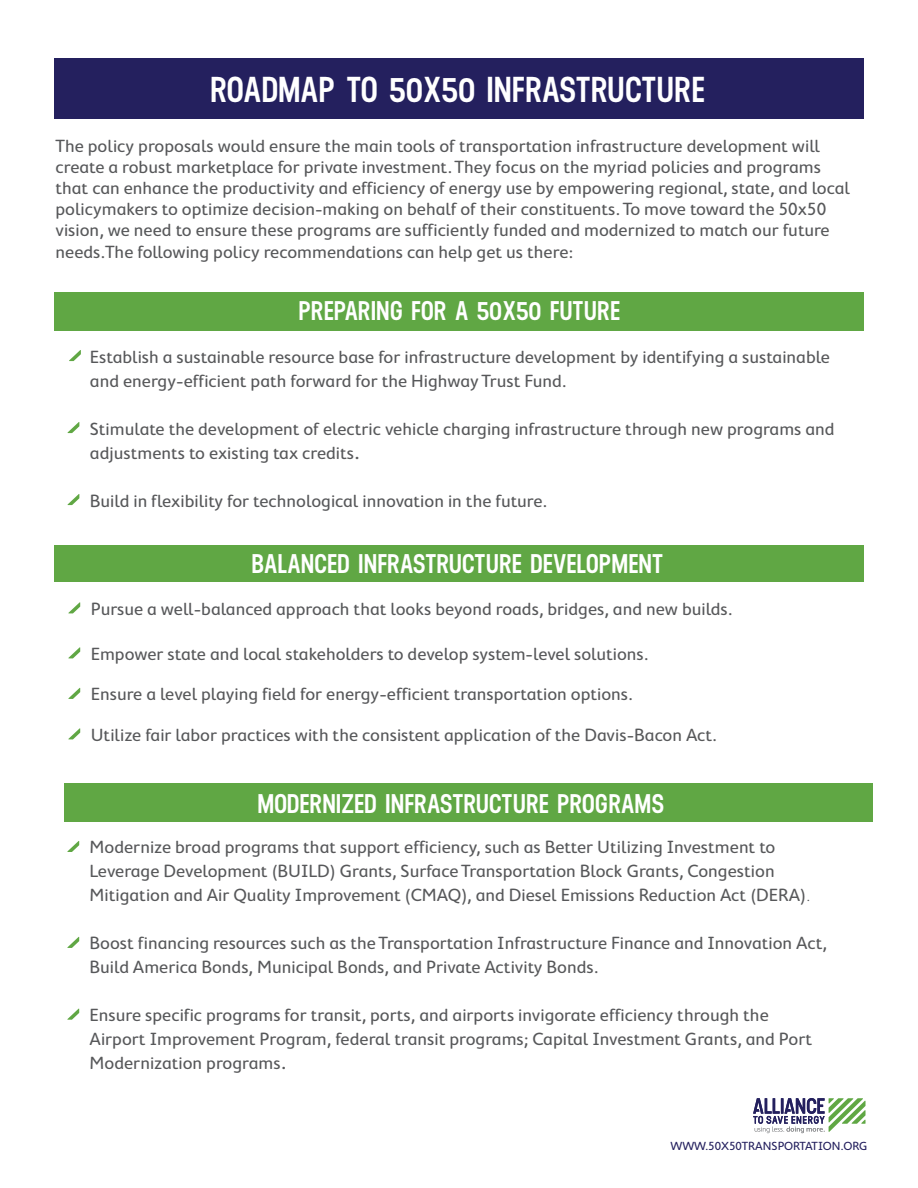
<style>
.page{position:relative;width:918px;height:1188px;background:#fff}
.page>*{position:absolute;margin:0;border:0;box-sizing:border-box;transform-origin:0 0}
.Big_Text_Silver{font:600 36px "Neusa";letter-spacing:-.01em;color:#fff}
.Big_Text_Silver-2{font:600 27px "Neusa";letter-spacing:-.01em;color:#fff}
.Big_Text_Silver-3{font:18px/24px "Cambridge Round";color:#57585a}
.Big_Text_Silver-4{font:12px "Cambridge Round";color:#24205e}
.s1{font-size:21px}
.s2{font-weight:300}
</style>
<div class="page">
<div style="left:54px;top:292px;width:810px;height:38px;background:#60a744"></div>
<svg style="left:69px;top:350px;width:12px;height:11px"></svg>
<svg style="left:67px;top:422px;width:12px;height:11px"></svg>
<svg style="left:67px;top:494px;width:12px;height:11px"></svg>
<svg style="left:67px;top:937px;width:12px;height:11px"></svg>
<svg style="left:67px;top:841px;width:12px;height:11px"></svg>
<svg style="left:67px;top:1008px;width:12px;height:12px"></svg>
<div style="left:64px;top:784px;width:808px;height:38px;background:#60a744"></div>
<div style="left:54px;top:545px;width:810px;height:37px;background:#60a744"></div>
<svg style="left:68px;top:602px;width:12px;height:11px"></svg>
<svg style="left:68px;top:647px;width:12px;height:11px"></svg>
<svg style="left:68px;top:728px;width:12px;height:11px"></svg>
<svg style="left:68px;top:688px;width:12px;height:11px"></svg>
<div style="left:54px;top:58px;width:810px;height:61px;background:#24205e"></div>
<svg style="left:753px;top:1098px;width:113px;height:35px"></svg>
<p class="Big_Text_Silver" style="left:210px;top:65px;width:496px">ROADMAP TO 50X50 INFRASTRUCTURE</p>
<p class="Big_Text_Silver-3" style="left:56px;top:135px;width:796px;line-height:21.3px">The policy proposals would ensure the main tools of transportation infrastructure development will create a robust marketplace for private investment. They focus on the myriad policies and programs that can enhance the productivity and efficiency of energy use by empowering regional, state, and local policymakers to optimize decision-making on behalf of their constituents. To move toward the 50x50 vision, we need to ensure these programs are sufficiently funded and modernized to match our future needs.The following policy recommendations can help get us there:</p>
<p class="Big_Text_Silver-2" style="left:299px;top:293px;width:323px">PREPARING FOR A 50X50 FUTURE</p>
<p class="Big_Text_Silver-3" style="left:90px;top:345px;width:742px">Establish a sustainable resource base for infrastructure development by identifying a sustainable and energy-efficient path forward for the Highway Trust Fund.</p>
<p class="Big_Text_Silver-3" style="left:90px;top:417px;width:746px">Stimulate the development of electric vehicle charging infrastructure through new programs and adjustments to existing tax credits<span class="s1">.</span></p>
<p class="Big_Text_Silver-3" style="left:90px;top:489px;width:459px">Build in flexibility for technological innovation in the future.</p>
<p class="Big_Text_Silver-2" style="left:251px;top:545px;width:414px">BALANCED INFRASTRUCTURE DEVELOPMENT</p>
<p class="Big_Text_Silver-3" style="left:91px;top:597px;width:643px">Pursue a well-balanced approach that looks beyond roads, bridges, and new builds.</p>
<p class="Big_Text_Silver-3" style="left:91px;top:642px;width:559px">Empower state and local stakeholders to develop system-level solutions.</p>
<p class="Big_Text_Silver-3" style="left:91px;top:682px;width:544px">Ensure a level playing field for energy-efficient transportation options.</p>
<p class="Big_Text_Silver-3" style="left:91px;top:723px;width:628px">Utilize fair labor practices with the consistent application of the Davis-Bacon Act.</p>
<p class="Big_Text_Silver-2" style="left:258px;top:786px;width:408px">MODERNIZED INFRASTRUCTURE PROGRAMS</p>
<p class="Big_Text_Silver-3" style="left:90px;top:835px;width:722px">Modernize broad programs that support efficiency, such as Better Utilizing Investment to<br>Leverage Development (BUILD) Grants, Surface Transportation Block Grants, Congestion<br>Mitigation and Air Quality Improvement (CMAQ), and Diesel Emissions Reduction Act (DERA)<span class="s2">.</span></p>
<p class="Big_Text_Silver-3" style="left:90px;top:931px;width:739px">Boost financing resources such as the Transportation Infrastructure Finance and Innovation Act,<br>Build America Bonds, Municipal Bonds, and Private Activity Bonds.</p>
<p class="Big_Text_Silver-3" style="left:90px;top:1003px;width:724px">Ensure specific programs for transit, ports, and airports invigorate efficiency through the<br>Airport Improvement Program, federal transit programs; Capital Investment Grants, and Port<br>Modernization programs<span class="s1">.</span></p>
<p class="Big_Text_Silver-4" style="left:670px;top:1139px;width:199px">WWW.50X50TRANSPORTATION.ORG</p>
</div>
